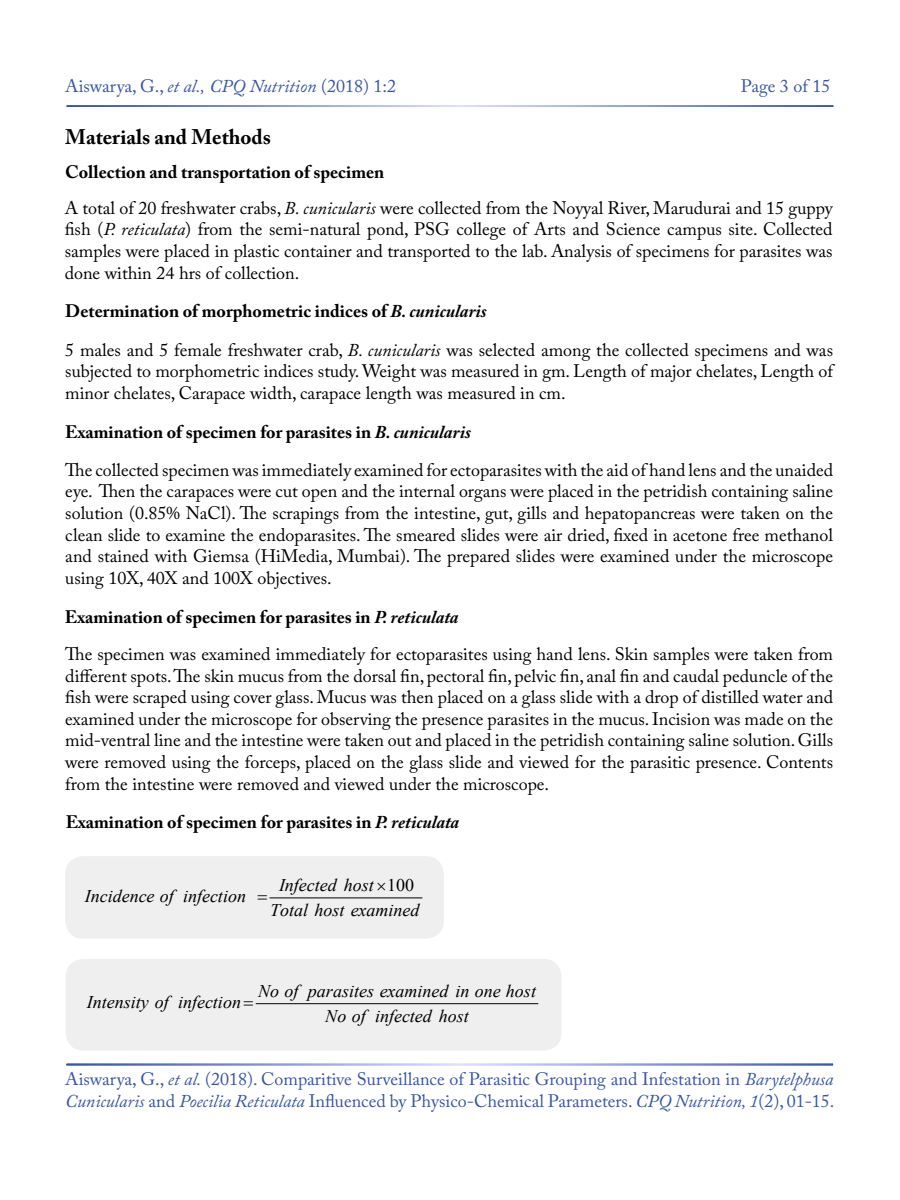
<style>
.page{position:relative;width:900px;height:1200px;background:#fff}
.page>*{position:absolute;margin:0;border:0;box-sizing:border-box;transform-origin:0 0}
.t1{font:700 21px "Adobe Caslon Pro";color:#000}
.t2{font:18px/21.6px "Adobe Caslon Pro";color:#000}
.t3{font:18px/21.6px "Adobe Caslon Pro";color:#3955a0}
.t4{font:700 18px "Adobe Caslon Pro";color:#000}
.t5{font:italic 17.85px "Times New Roman";color:#000}
.t6{font:17.85px "Times New Roman";color:#000}
.s1{font-style:italic}
.s2{font-weight:700}
.s3{font-weight:700;font-style:italic}
</style>
<div class="page">
<div style="left:65px;top:856px;width:379px;height:83px;background:#efeff0;border-radius:18px"></div>
<hr style="left:270px;top:897px;width:152px;height:1px;background:#000">
<div style="left:66px;top:959px;width:496px;height:92px;background:#efeff0;border-radius:18px"></div>
<hr style="left:256px;top:1003px;width:282px;height:1px;background:#000">
<p class="t3" style="left:65px;top:75px;width:332px">Aiswarya, G., <span class="s1">et al., CPQ Nutrition</span> (2018) 1:2</p>
<p class="t3" style="left:741px;top:75px;width:91px">Page 3 of 15</p>
<p class="t1" style="left:65px;top:124px;width:207px">Materials and Methods</p>
<p class="t2" style="left:65px;top:153px;width:769px;line-height:36.2px"><span class="s2">Collection and transportation of specimen<br></span>A total of 20 freshwater crabs, <span class="s1">B. cunicularis</span> were collected from the Noyyal River, Marudurai and 15 guppy</p>
<p class="t2" style="left:65px;top:218px;width:769px;text-align:justify">fish (<span class="s1">P. reticulata</span>) from the semi-natural pond, PSG college of Arts and Science campus site. Collected samples were placed in plastic container and transported to the lab. Analysis of specimens for parasites was done within 24 hrs of collection.</p>
<p class="t2" style="left:65px;top:291px;width:769px;line-height:38.8px"><span class="s2">Determination of morphometric indices of</span> <span class="s3">B. cunicularis<br></span>5 males and 5 female freshwater crab, <span class="s1">B. cunicularis</span> was selected among the collected specimens and was</p>
<p class="t2" style="left:65px;top:360px;width:769px">subjected to morphometric indices study. Weight was measured in gm. Length of major chelates, Length of minor chelates, Carapace width, carapace length was measured in cm.</p>
<p class="t2" style="left:65px;top:413px;width:769px;line-height:37.8px"><span class="s2">Examination of specimen for parasites in</span> <span class="s3">B. cunicularis<br></span>The collected specimen was immediately examined for ectoparasites with the aid of hand lens and the unaided</p>
<p class="t2" style="left:65px;top:480px;width:769px;text-align:justify">eye. Then the carapaces were cut open and the internal organs were placed in the petridish containing saline solution (0.85% NaCl). The scrapings from the intestine, gut, gills and hepatopancreas were taken on the clean slide to examine the endoparasites. The smeared slides were air dried, fixed in acetone free methanol and stained with Giemsa (HiMedia, Mumbai). The prepared slides were examined under the microscope using 10X, 40X and 100X objectives.</p>
<p class="t4" style="left:65px;top:607px;width:395px">Examination of specimen for parasites in <span class="s1">P. reticulata</span></p>
<p class="t2" style="left:65px;top:643px;width:769px;text-align:justify">The specimen was examined immediately for ectoparasites using hand lens. Skin samples were taken from different spots. The skin mucus from the dorsal fin, pectoral fin, pelvic fin, anal fin and caudal peduncle of the fish were scraped using cover glass. Mucus was then placed on a glass slide with a drop of distilled water and examined under the microscope for observing the presence parasites in the mucus. Incision was made on the mid-ventral line and the intestine were taken out and placed in the petridish containing saline solution. Gills were removed using the forceps, placed on the glass slide and viewed for the parasitic presence. Contents from the intestine were removed and viewed under the microscope.</p>
<p class="t4" style="left:66px;top:811px;width:395px">Examination of specimen for parasites in <span class="s1">P. reticulata</span></p>
<p class="t5" style="left:85px;top:884px;width:163px">Incidence of infection</p>
<p class="t5" style="left:279px;top:873px;width:96px">Infected host</p>
<p class="t6" style="left:387px;top:873px;width:28px">100</p>
<p class="t5" style="left:270px;top:898px;width:151px">Total host examined</p>
<p class="t5" style="left:87px;top:990px;width:156px">Intensity of infection</p>
<p class="t5" style="left:258px;top:979px;width:279px">No of parasites examined in one host</p>
<p class="t5" style="left:325px;top:1004px;width:145px">No of infected host</p>
<p class="t3" style="left:65px;top:1068px;width:771px">Aiswarya, G., <span class="s1">et al.</span> (2018). Comparitive Surveillance of Parasitic Grouping and Infestation in <span class="s1">Barytelphusa<br>Cunicularis</span> and <span class="s1">Poecilia Reticulata</span> Influenced by Physico-Chemical Parameters. <span class="s1">CPQ Nutrition, 1</span>(2), 01-15.</p>
</div>
